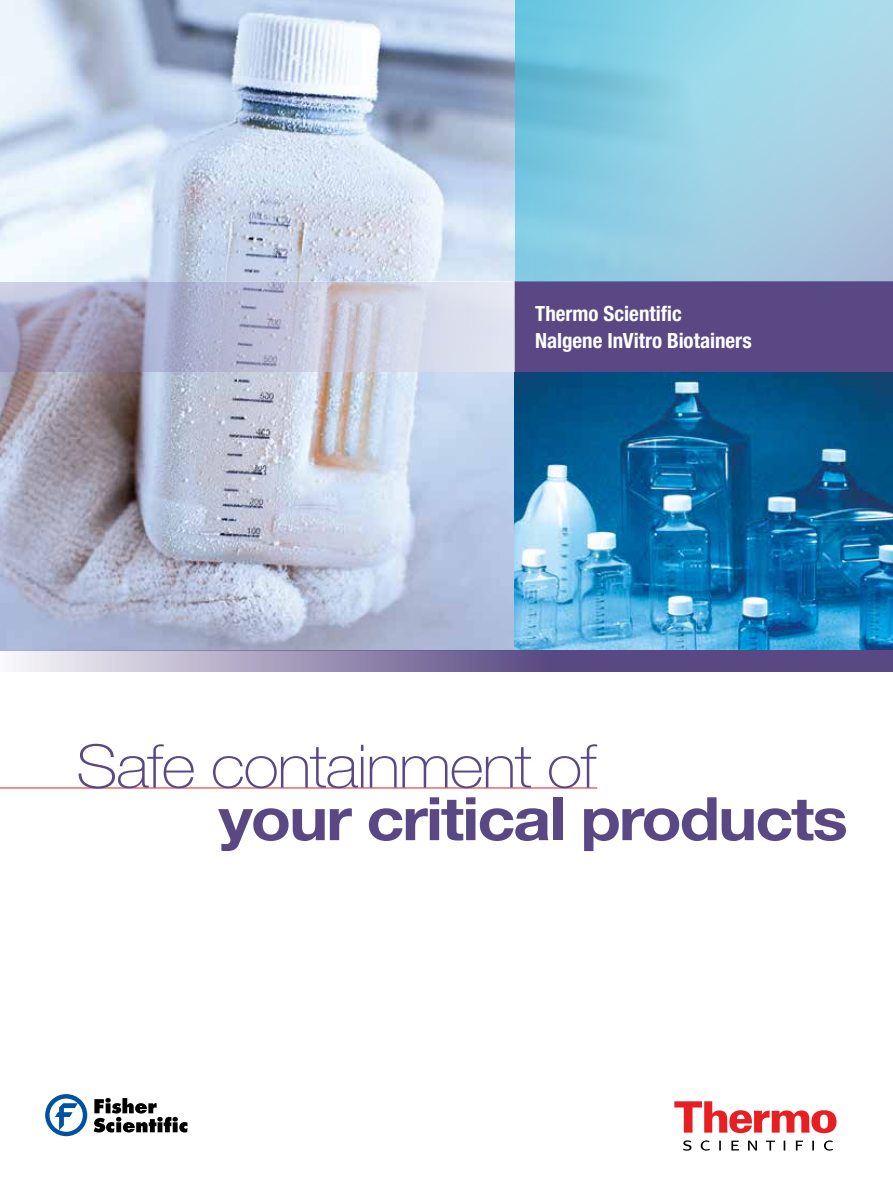
<style>
.page{position:relative;width:893px;height:1191px;background:#fff}
.page>*{position:absolute;margin:0;border:0;box-sizing:border-box;transform-origin:0 0}
.t1{font:700 60px "Helvetica Neue LT Std";letter-spacing:-.03em;color:#594883;scale:1.1 1}
.t2{font:100 60px "Helvetica Neue LT Std";letter-spacing:-.025em;color:#594883;scale:1.1 1}
.t3{font:700 condensed 21px/27px "Helvetica Neue LT Std";color:#fff}
</style>
<div class="page">
<img style="left:0;top:0;width:515px;height:651px">
<img style="left:515px;top:372px;width:378px;height:279px">
<hr style="left:0;top:787px;width:597px;height:1px;background:#e71e22">
<svg style="left:674px;top:1101px;width:162px;height:32px"></svg>
<svg style="left:683px;top:1140px;width:150px;height:10px"></svg>
<svg style="left:14px;top:651px;width:879px;height:21px;background:#887ca6"></svg>
<div style="left:515px;top:282px;width:378px;height:90px;background:#594883"></div>
<svg style="left:0;top:282px;width:515px;height:90px;background:#bbbbd0"></svg>
<svg style="left:515px;top:0;width:378px;height:282px;background:#95cee2"></svg>
<svg style="left:45px;top:1094px;width:42px;height:42px"></svg>
<svg style="left:94px;top:1098px;width:93px;height:34px"></svg>
<p class="t3" style="left:535px;top:299px;width:218px">Thermo Scientific<br>Nalgene InVitro Biotainers</p>
<h1 class="t2" style="left:76px;top:732px;width:475px">Safe containment of</h1>
<h1 class="t1" style="left:218px;top:781px;width:574px">your critical products</h1>
</div>
